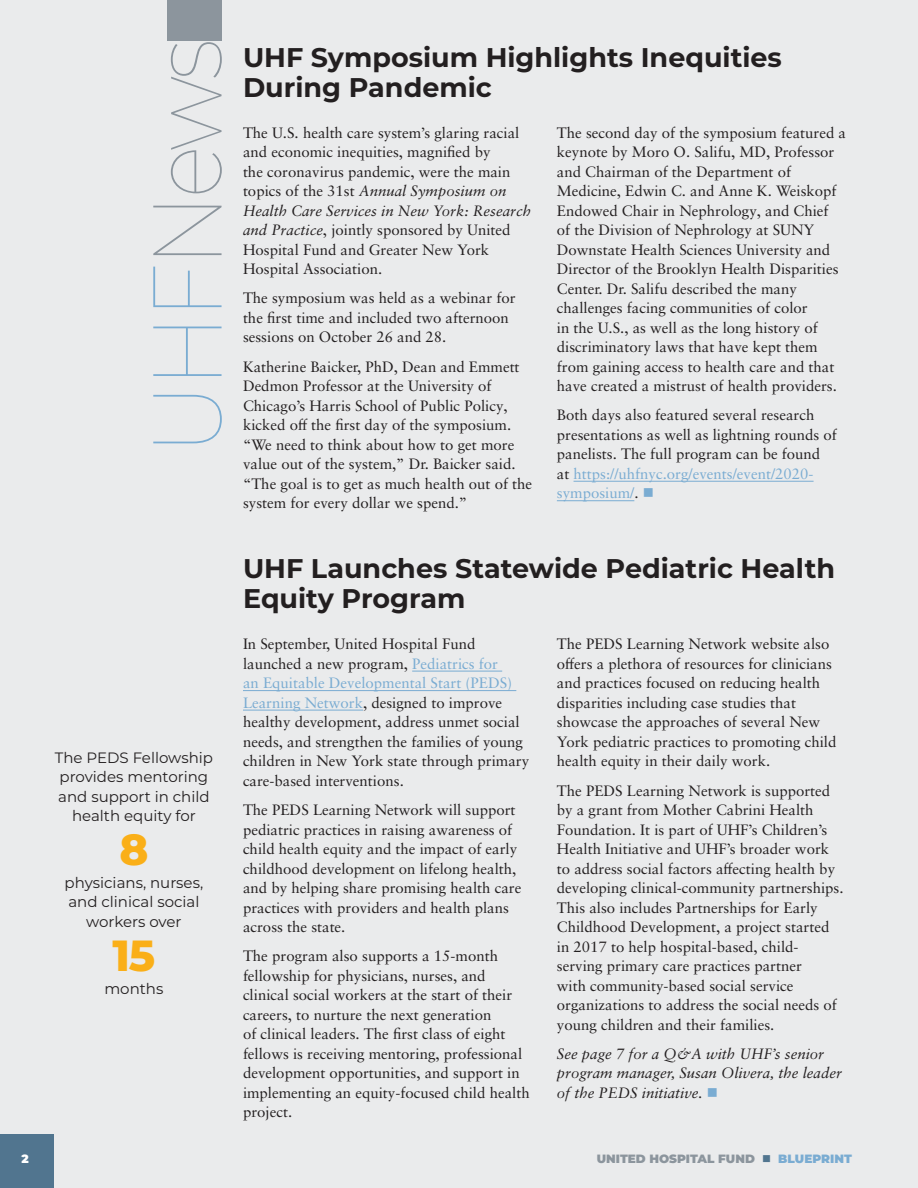
<style>
.page{position:relative;width:918px;height:1188px;background:#eaebec}
.page>*{position:absolute;margin:0;border:0;box-sizing:border-box;transform-origin:0 0}
.t1{font:100 97.5px "Montserrat";letter-spacing:-.05em;color:#8c959d;scale:.92 1}
.Factoid_number{font:800 43.5px "Montserrat";color:#faaf18}
.H1_head{font:700 27px/30px "Montserrat";color:#231f20}
.T1_body_text{font:15px/19.5px "Sabon LT Pro";color:#231f20}
.Factoid_text{font:15px/19.5px "Montserrat";color:#231f20;text-align:center}
.T1_body_text-2{font:italic 15px/19.5px "Sabon LT Pro";color:#231f20}
.t2{font:900 12px "Montserrat";color:#8c959d}
.t3{font:900 12px "Montserrat";color:#fff}
.s1{color:#7aacd2}
.s2{font-style:italic}
.s3{color:#51758f}
</style>
<div class="page">
<div style="left:168px;top:0;width:54px;height:40px;background:#8c959d"></div>
<hr style="left:412px;top:671px;width:90px;height:1px;background:#7aacd2">
<hr style="left:243px;top:690px;width:273px;height:1px;background:#7aacd2">
<hr style="left:243px;top:710px;width:120px;height:1px;background:#7aacd2">
<div style="left:0;top:1134px;width:54px;height:54px;background:#51758f"></div>
<hr style="left:574px;top:481px;width:240px;height:1px;background:#7aacd2">
<hr style="left:557px;top:500px;width:77px;height:1px;background:#7aacd2">
<p class="t1" style="left:122px;top:455px;width:454px;rotate:-90deg"><span class="s1">UHF</span>News</p>
<p class="Factoid_text" style="left:55px;top:747px;width:160px">The PEDS Fellowship provides mentoring and support in child health equity for</p>
<p class="Factoid_number" style="left:119px;top:818px;width:31px">8</p>
<p class="Factoid_text" style="left:65px;top:872px;width:140px">physicians, nurses,</p>
<p class="Factoid_text" style="left:68px;top:892px;width:133px">and clinical social workers over</p>
<p class="Factoid_number" style="left:112px;top:924px;width:44px">15</p>
<p class="Factoid_text" style="left:104px;top:978px;width:61px">months</p>
<p class="H1_head" style="left:243px;top:41px;width:540px">UHF Symposium Highlights Inequities<br>During Pandemic</p>
<p class="T1_body_text" style="left:243px;top:122px;width:290px">The U.S. health care system’s glaring racial and economic inequities, magnified by<br>the coronavirus pandemic, were the main topics of the 31st <span class="s2">Annual Symposium on Health Care Services in New York: Research and Practice</span>, jointly sponsored by United Hospital Fund and Greater New York Hospital Association.</p>
<p class="T1_body_text" style="left:243px;top:288px;width:274px">The symposium was held as a webinar for the first time and included two afternoon sessions on October 26 and 28.</p>
<p class="T1_body_text" style="left:243px;top:356px;width:291px">Katherine Baicker, PhD, Dean and Emmett Dedmon Professor at the University of Chicago’s Harris School of Public Policy, kicked off the first day of the symposium. “We need to think about how to get more value out of the system,” Dr. Baicker said. “The goal is to get as much health out of the system for every dollar we spend.”</p>
<p class="T1_body_text" style="left:557px;top:122px;width:291px">The second day of the symposium featured a keynote by Moro O. Salifu, MD, Professor and Chairman of the Department of Medicine, Edwin C. and Anne K. Weiskopf Endowed Chair in Nephrology, and Chief<br>of the Division of Nephrology at SUNY Downstate Health Sciences University and Director of the Brooklyn Health Disparities Center. Dr. Salifu described the many challenges facing communities of color<br>in the U.S., as well as the long history of discriminatory laws that have kept them from gaining access to health care and that have created a mistrust of health providers.</p>
<p class="T1_body_text" style="left:557px;top:405px;width:282px">Both days also featured several research presentations as well as lightning rounds of panelists. The full program can be found<br>at <span class="s1">https://uhfnyc.org/events/event/2020- symposium/</span>. <span class="s1">■</span></p>
<p class="H1_head" style="left:243px;top:552px;width:594px">UHF Launches Statewide Pediatric Health<br>Equity Program</p>
<p class="T1_body_text" style="left:243px;top:634px;width:288px">In September, United Hospital Fund launched a new program, <span class="s1">Pediatrics for<br>an Equitable Developmental Start (PEDS)<br>Learning Network</span>, designed to improve healthy development, address unmet social needs, and strengthen the families of young children in New York state through primary care-based interventions.</p>
<p class="T1_body_text" style="left:243px;top:800px;width:280px">The PEDS Learning Network will support pediatric practices in raising awareness of child health equity and the impact of early childhood development on lifelong health, and by helping share promising health care practices with providers and health plans across the state.</p>
<p class="T1_body_text" style="left:243px;top:946px;width:288px">The program also supports a 15-month fellowship for physicians, nurses, and clinical social workers at the start of their careers, to nurture the next generation<br>of clinical leaders. The first class of eight fellows is receiving mentoring, professional development opportunities, and support in implementing an equity-focused child health project.</p>
<p class="T1_body_text" style="left:557px;top:634px;width:281px">The PEDS Learning Network website also offers a plethora of resources for clinicians and practices focused on reducing health disparities including case studies that showcase the approaches of several New York pediatric practices to promoting child health equity in their daily work.</p>
<p class="T1_body_text" style="left:557px;top:780px;width:288px">The PEDS Learning Network is supported by a grant from Mother Cabrini Health Foundation. It is part of UHF’s Children’s Health Initiative and UHF’s broader work to address social factors affecting health by developing clinical-community partnerships.<br>This also includes Partnerships for Early Childhood Development, a project started in 2017 to help hospital-based, child&shy;serving primary care practices partner<br>with community-based social service organizations to address the social needs of young children and their families.</p>
<p class="T1_body_text-2" style="left:557px;top:1043px;width:287px">See page 7 for a Q&amp;A with UHF’s senior program manager, Susan Olivera, the leader of the PEDS initiative. <span class="s1">■</span></p>
<p class="t3" style="left:22px;top:1150px;width:9px">2</p>
<p class="t2" style="left:597px;top:1150px;width:257px">UNITED HOSPITAL FUND <span class="s3">■</span> <span class="s1">BLUEPRINT</span></p>
</div>
